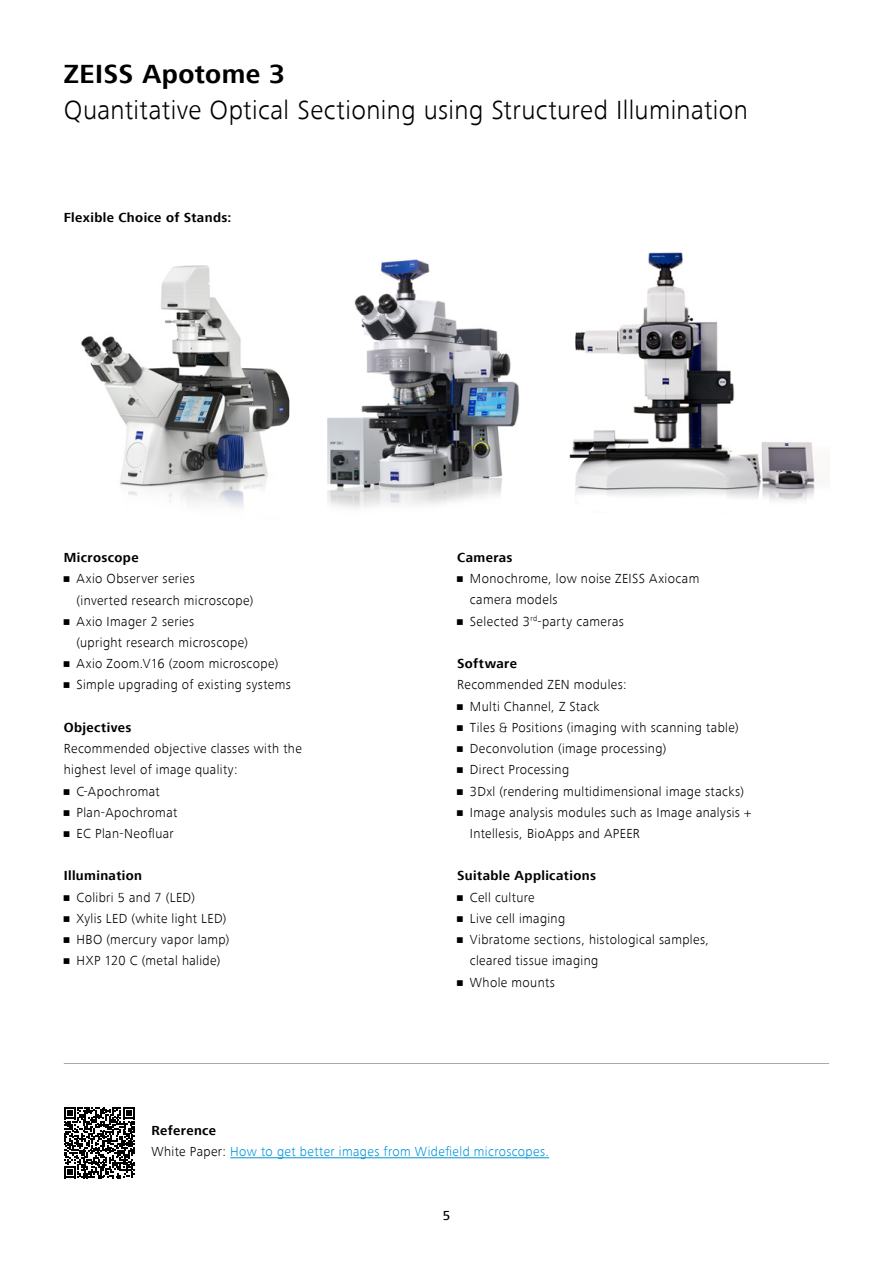
<style>
.page{position:relative;width:893px;height:1263px;background:#fff}
.page>*{position:absolute;margin:0;border:0;box-sizing:border-box;transform-origin:0 0}
.t1{font:300 27px "ZEISS Frutiger Next W1 G";letter-spacing:.015em;color:#000}
.t2{font:700 27px "ZEISS Frutiger Next W1 G";letter-spacing:.015em;color:#000}
.t3{font:300 13.5px/21.1px "ZEISS Frutiger Next W1 G";letter-spacing:.03em;color:#000}
.t4{font:700 13.5px "ZEISS Frutiger Next W1 G";letter-spacing:.03em;color:#000}
.t5{font:300 13.5px/21.1px "ZEISS Frutiger Next W1 G";letter-spacing:.03em;color:#0095da}
.t6{font:500 13.5px "ZEISS Frutiger Next W1 G";color:#000}
.s1{font-weight:700;color:#000}
.s2{color:#000}
</style>
<div class="page">
<hr style="left:230px;top:1157px;width:319px;height:1px;background:#0095da">
<img style="left:81px;top:265px;width:209px;height:243px">
<img style="left:327px;top:259px;width:193px;height:249px">
<img style="left:569px;top:252px;width:247px;height:249px">
<svg style="left:64px;top:1107px;width:71px;height:71px"></svg>
<hr style="left:64px;top:1063px;width:765px;height:1px;background:#a7a9ac">
<h1 class="t2" style="left:64px;top:59px;width:223px">ZEISS Apotome 3</h1>
<h1 class="t1" style="left:64px;top:95px;width:686px">Quantitative Optical Sectioning using Structured Illumination</h1>
<p class="t4" style="left:64px;top:210px;width:169px">Flexible Choice of Stands:</p>
<p class="t4" style="left:64px;top:550px;width:76px">Microscope</p>
<p class="t3" style="left:77px;top:568px;width:178px;text-indent:-13px">• Axio Observer series<br>(inverted research microscope)</p>
<p class="t3" style="left:77px;top:611px;width:173px;text-indent:-13px">• Axio Imager 2 series<br>(upright research microscope)</p>
<p class="t3" style="left:64px;top:653px;width:216px">• Axio Zoom.V16 (zoom microscope)</p>
<p class="t3" style="left:64px;top:674px;width:229px">• Simple upgrading of existing systems</p>
<p class="t4" style="left:64px;top:720px;width:69px">Objectives</p>
<p class="t3" style="left:64px;top:738px;width:240px">Recommended objective classes with the highest level of image quality:</p>
<p class="t3" style="left:64px;top:780px;width:98px">• C-Apochromat</p>
<p class="t3" style="left:64px;top:802px;width:115px">• Plan-Apochromat</p>
<p class="t3" style="left:64px;top:823px;width:111px">• EC Plan-Neofluar</p>
<p class="t4" style="left:64px;top:868px;width:80px">Illumination</p>
<p class="t3" style="left:64px;top:886px;width:133px">• Colibri 5 and 7 (LED)</p>
<p class="t3" style="left:64px;top:908px;width:164px">• Xylis LED (white light LED)</p>
<p class="t3" style="left:64px;top:929px;width:167px">• HBO (mercury vapor lamp)</p>
<p class="t3" style="left:64px;top:950px;width:158px">• HXP 120 C (metal halide)</p>
<p class="t4" style="left:457px;top:550px;width:57px">Cameras</p>
<p class="t3" style="left:470px;top:568px;width:231px;text-indent:-13px">• Monochrome, low noise ZEISS Axiocam camera models</p>
<p class="t3" style="left:457px;top:611px;width:168px">• Selected 3<sup>rd</sup>-party cameras</p>
<p class="t4" style="left:457px;top:656px;width:61px">Software</p>
<p class="t3" style="left:457px;top:674px;width:171px">Recommended ZEN modules:</p>
<p class="t3" style="left:457px;top:695px;width:144px">• Multi Channel, Z Stack</p>
<p class="t3" style="left:457px;top:717px;width:283px">• Tiles &amp; Positions (imaging with scanning table)</p>
<p class="t3" style="left:457px;top:738px;width:211px">• Deconvolution (image processing)</p>
<p class="t3" style="left:457px;top:759px;width:114px">• Direct Processing</p>
<p class="t3" style="left:457px;top:780px;width:288px">• 3Dxl (rendering multidimensional image stacks)</p>
<p class="t3" style="left:470px;top:802px;width:283px;text-indent:-13px">• Image analysis modules such as Image analysis +<br>Intellesis, BioApps and APEER</p>
<p class="t4" style="left:457px;top:868px;width:140px">Suitable Applications</p>
<p class="t3" style="left:457px;top:886px;width:79px">• Cell culture</p>
<p class="t3" style="left:457px;top:908px;width:110px">• Live cell imaging</p>
<p class="t3" style="left:470px;top:929px;width:241px;text-indent:-13px">• Vibratome sections, histological samples, cleared tissue imaging</p>
<p class="t3" style="left:457px;top:971px;width:99px">• Whole mounts</p>
<p class="t5" style="left:151px;top:1120px;width:399px"><span class="s1">Reference<br></span><span class="s2">White Paper:</span> How to get better images from Widefield microscopes.</p>
<p class="t6" style="left:443px;top:1208px;width:9px">5</p>
</div>
